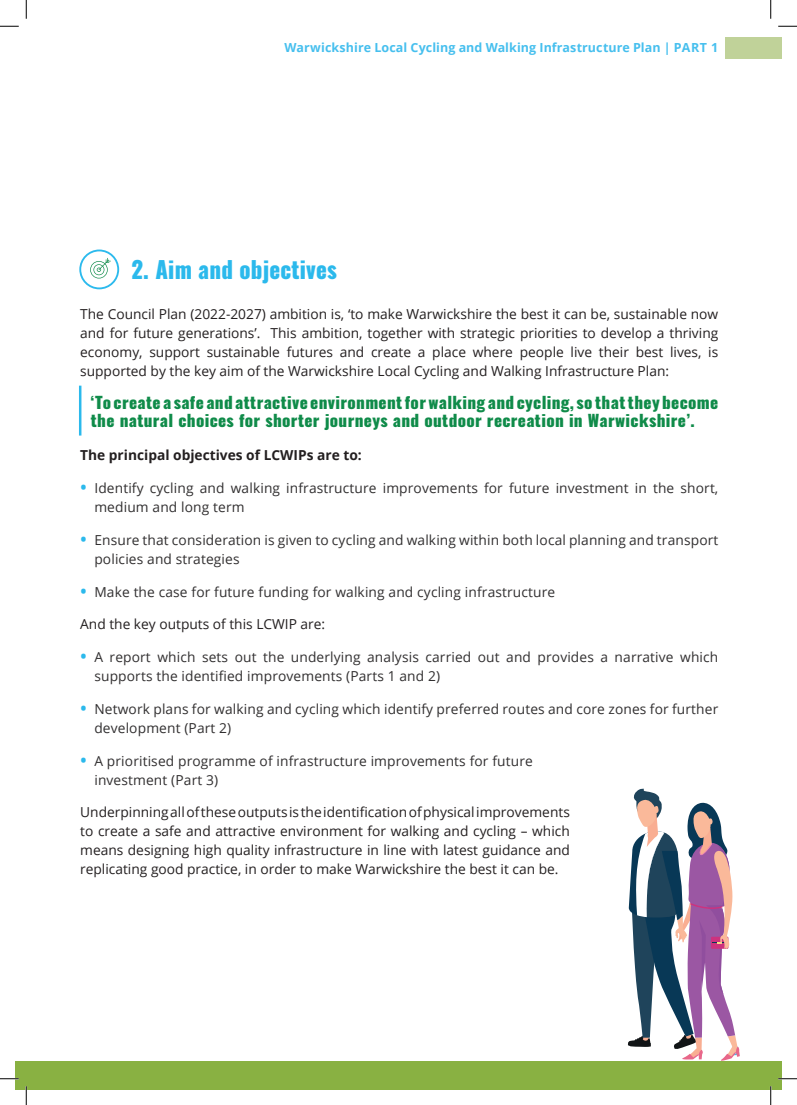
<style>
.page{position:relative;width:797px;height:1105px;background:#fff}
.page>*{position:absolute;margin:0;border:0;box-sizing:border-box;transform-origin:0 0}
.Heading_circle{font:800 23.38px "Oswald";letter-spacing:.01em;color:#2bb9ec;scale:.95 1}
.Highlight_Copy{font:800 16.25px/18.8px "Oswald";letter-spacing:.02em;color:#0f8b49}
.t1{font:13.75px/18.8px "Open Sans";color:#231f20;text-align:justify}
.t2{font:13.75px/18.8px "Open Sans";letter-spacing:.01em;color:#312f30}
.t3{font:700 13.75px "Open Sans";color:#231f20}
.t4{font:700 12.5px "Open Sans";letter-spacing:.005em;color:#46bfee}
.s1{font-weight:700;font-size:16.25px;color:#2bb9ec}
</style>
<div class="page">
<div style="left:16px;top:1061px;width:765px;height:28px;background:#89b142"></div>
<div style="left:724px;top:37px;width:57px;height:21px;background:#c0d299"></div>
<svg style="left:628px;top:789px;width:111px;height:272px"></svg>
<hr style="left:79px;top:386px;width:2px;height:50px;background:#2bb9ec">
<div style="left:79px;top:250px;width:40px;height:39px;border:2px solid #2cbaed;border-radius:50%"></div>
<svg style="left:90px;top:258px;width:21px;height:20px"></svg>
<svg style="left:0;top:25px;width:19px;height:2px"></svg>
<svg style="left:778px;top:25px;width:19px;height:2px"></svg>
<svg style="left:0;top:1078px;width:19px;height:1px"></svg>
<svg style="left:778px;top:1078px;width:19px;height:1px"></svg>
<svg style="left:25px;top:0;width:2px;height:19px"></svg>
<svg style="left:25px;top:1086px;width:2px;height:19px"></svg>
<svg style="left:770px;top:0;width:1px;height:19px"></svg>
<svg style="left:770px;top:1086px;width:1px;height:19px"></svg>
<p class="t4" style="left:284px;top:39px;width:435px">Warwickshire Local Cycling and Walking Infrastructure Plan | PART 1</p>
<p class="Heading_circle" style="left:131px;top:257px;width:218px">2. Aim and objectives</p>
<p class="t1" style="left:80px;top:305px;width:639px">The Council Plan (2022-2027) ambition is, ‘to make Warwickshire the best it can be, sustainable now and for future generations’. This ambition, together with strategic priorities to develop a thriving economy, support sustainable futures and create a place where people live their best lives, is supported by the key aim of the Warwickshire Local Cycling and Walking Infrastructure Plan:</p>
<p class="Highlight_Copy" style="left:91px;top:394px;width:629px">‘To create a safe and attractive environment for walking and cycling, so that they become the natural choices for shorter journeys and outdoor recreation in Warwickshire’.</p>
<p class="t3" style="left:80px;top:445px;width:283px">The principal objectives of LCWIPs are to:</p>
<p class="t2" style="left:94px;top:478px;width:625px;text-indent:-14px"><span class="s1">•</span> Identify cycling and walking infrastructure improvements for future investment in the short, medium and long term</p>
<p class="t2" style="left:94px;top:530px;width:625px;text-indent:-14px"><span class="s1">•</span> Ensure that consideration is given to cycling and walking within both local planning and transport policies and strategies</p>
<p class="t2" style="left:81px;top:582px;width:476px"><span class="s1">•</span> Make the case for future funding for walking and cycling infrastructure</p>
<p class="t1" style="left:80px;top:615px;width:246px">And the key outputs of this LCWIP are:</p>
<p class="t2" style="left:94px;top:648px;width:625px;text-indent:-14px"><span class="s1">•</span> A report which sets out the underlying analysis carried out and provides a narrative which supports the identified improvements (Parts 1 and 2)</p>
<p class="t2" style="left:94px;top:699px;width:625px;text-indent:-14px"><span class="s1">•</span> Network plans for walking and cycling which identify preferred routes and core zones for further development (Part 2)</p>
<p class="t2" style="left:94px;top:751px;width:440px;text-indent:-14px"><span class="s1">•</span> A prioritised programme of infrastructure improvements for future investment (Part 3)</p>
<p class="t1" style="left:80px;top:803px;width:491px">Underpinning all of these outputs is the identification of physical improvements to create a safe and attractive environment for walking and cycling – which means designing high quality infrastructure in line with latest guidance and replicating good practice, in order to make Warwickshire the best it can be.</p>
<p class="t4" style="left:731px;top:1042px;width:9px">3</p>
</div>
